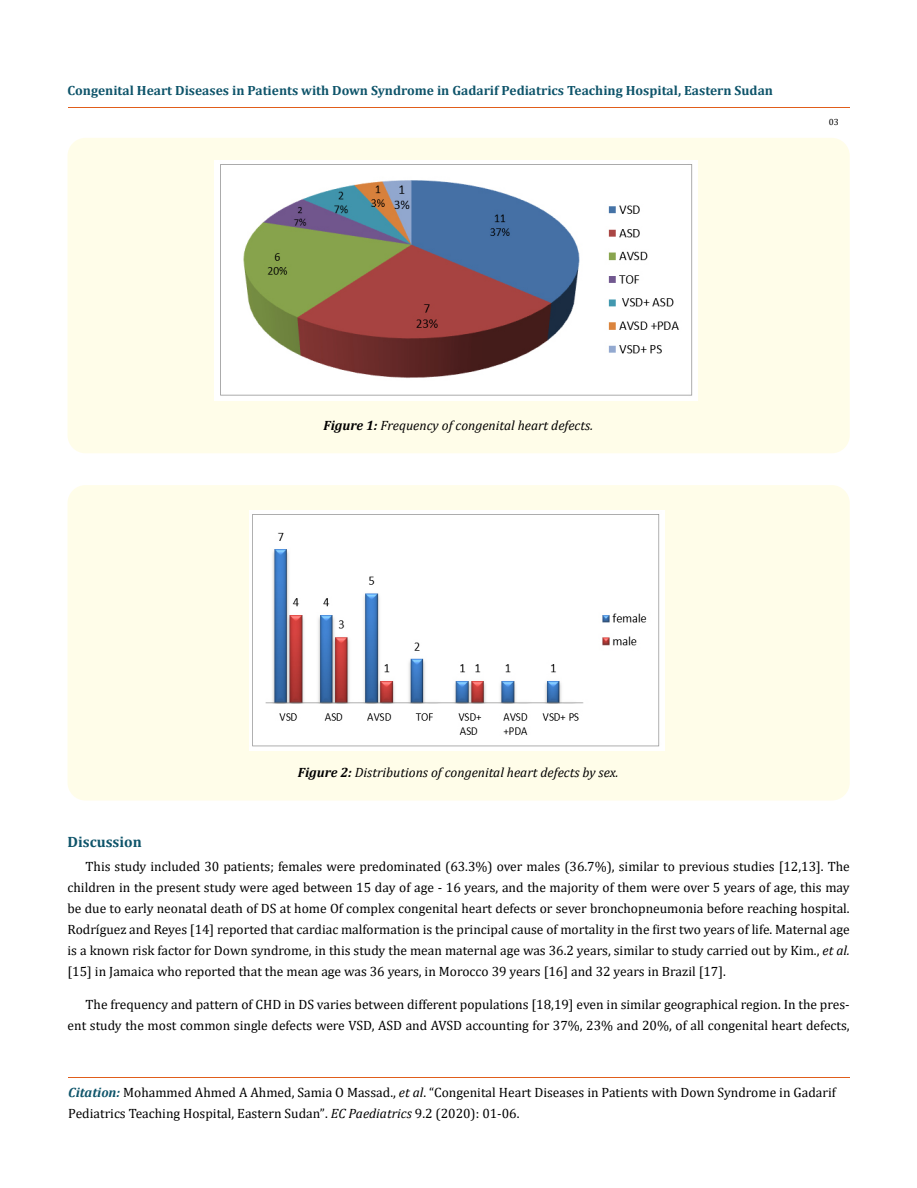
<style>
.page{position:relative;width:917px;height:1188px;background:#fff}
.page>*{position:absolute;margin:0;border:0;box-sizing:border-box;transform-origin:0 0}
.t1{font:700 15px "Cambria";color:#0e546a}
.t2{font:13.5px/21px "Cambria";color:#000}
.t3{font:italic 13.5px "Cambria";color:#000}
.t4{font:700 13.35px "Cambria";color:#0e546a}
.t5{font:9px "Cambria";color:#000}
.s1{font-weight:700}
.s2{font-style:italic}
.s3{font-weight:700;font-style:italic;color:#0e546a}
.s4{font-size:13.35px}
</style>
<div class="page">
<hr style="left:68px;top:108px;width:781px;height:1px;background:#e05d1a">
<hr style="left:68px;top:1077px;width:781px;height:1px;background:#e05d1a">
<div style="left:68px;top:138px;width:781px;height:315px;background:#fffde9;border-radius:18px"></div>
<img style="left:215px;top:161px;width:482px;height:239px">
<div style="left:68px;top:485px;width:781px;height:316px;background:#fffde9;border-radius:18px"></div>
<img style="left:249px;top:510px;width:415px;height:241px">
<p class="t4" style="left:68px;top:81px;width:707px">Congenital Heart Diseases in Patients with Down Syndrome in Gadarif Pediatrics Teaching Hospital, Eastern Sudan</p>
<p class="t5" style="left:828px;top:116px;width:11px">03</p>
<p class="t3" style="left:323px;top:415px;width:271px"><span class="s1">Figure 1:</span> Frequency of congenital heart defects.</p>
<p class="t3" style="left:298px;top:763px;width:322px"><span class="s1">Figure 2:</span> Distributions of congenital heart defects by sex.</p>
<p class="t1" style="left:68px;top:831px;width:76px">Discussion</p>
<p class="t2" style="left:68px;top:856px;width:783px;text-align:justify;text-indent:18px">This study included 30 patients; females were predominated (63.3%) over males (36.7%), similar to previous studies [12,13]. The children in the present study were aged between 15 day of age - 16 years, and the majority of them were over 5 years of age, this may be due to early neonatal death of DS at home Of complex congenital heart defects or sever bronchopneumonia before reaching hospital.<br>Rodríguez and Reyes [14] reported that cardiac malformation is the principal cause of mortality in the first two years of life. Maternal age is a known risk factor for Down syndrome, in this study the mean maternal age was 36.2 years, similar to study carried out by Kim., <span class="s2">et al. </span>[15] in Jamaica who reported that the mean age was 36 years, in Morocco 39 years [16] and 32 years in Brazil [17].</p>
<p class="t2" style="left:68px;top:994px;width:783px;text-align:right">The frequency and pattern of CHD in DS varies between different populations [18,19] even in similar geographical region. In the pres&shy;ent study the most common single defects were VSD, ASD and AVSD accounting for 37%, 23% and 20%, of all congenital heart defects,</p>
<p class="t2" style="left:68px;top:1082px;width:769px"><span class="s3">Citation:</span> Mohammed Ahmed A Ahmed, Samia O Massad., <span class="s2">et al</span>. “Congenital Heart Diseases in Patients with Down Syndrome in Gadarif<br>Pediatrics Teaching Hospital, Eastern Sudan”<span class="s4">.</span> <span class="s2">EC Paediatrics</span> 9.2 (2020): 01-06.</p>
</div>
